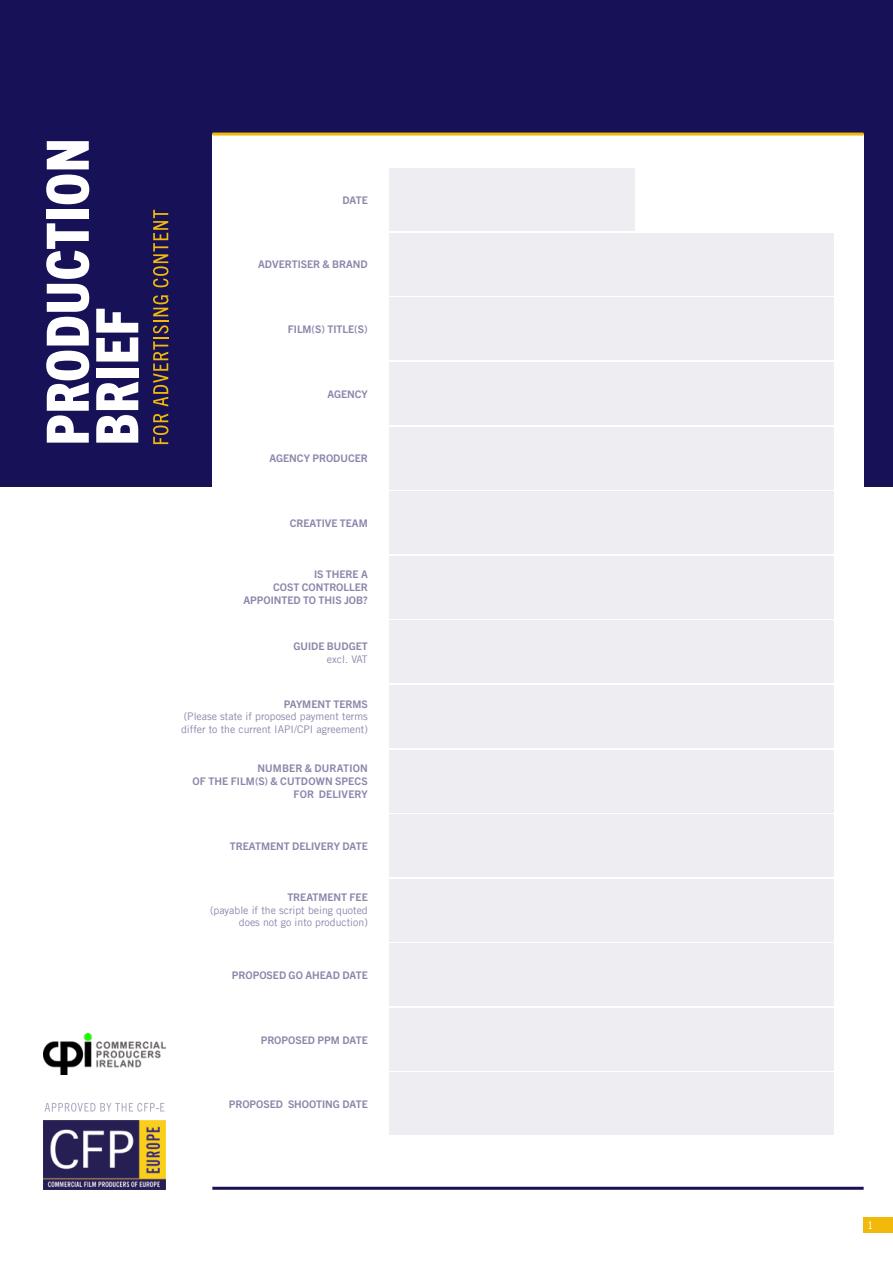
<style>
.page{position:relative;width:893px;height:1263px;background:#fff}
.page>*{position:absolute;margin:0;border:0;box-sizing:border-box;transform-origin:0 0}
.t1{font:700 10.5px/12.6px "Trade Gothic Next LT Pro";color:#8a87ab;text-align:right}
.t2{font:10.5px/12.6px "Trade Gothic LT";color:#8a87ab}
.t3{font:condensed 10.5px "Trade Gothic Next LT Pro";color:#fff}
</style>
<div class="page">
<svg style="left:45px;top:1103px;width:120px;height:9px"></svg>
<img style="left:44px;top:1121px;width:122px;height:68px">
<img style="left:44px;top:1034px;width:122px;height:41px">
<div style="left:1px;top:0;width:892px;height:487px;background:#171257"></div>
<div style="left:212px;top:134px;width:652px;height:1056px;background:#fff"></div>
<hr style="left:212px;top:133px;width:652px;height:3px;background:#f2b80a">
<div style="left:864px;top:1217px;width:29px;height:16px;background:#f2b80a"></div>
<div style="left:389px;top:169px;width:246px;height:62px;background:#ededf2"></div>
<div style="left:389px;top:233px;width:445px;height:63px;background:#ededf2"></div>
<div style="left:389px;top:298px;width:445px;height:62px;background:#ededf2"></div>
<svg style="left:46px;top:351px;width:43px;height:92px"></svg>
<svg style="left:46px;top:223px;width:43px;height:122px"></svg>
<div style="left:47px;top:209px;width:42px;height:10px;background:#fff"></div>
<svg style="left:46px;top:175px;width:43px;height:29px"></svg>
<svg style="left:47px;top:141px;width:42px;height:28px"></svg>
<svg style="left:96px;top:382px;width:42px;height:61px"></svg>
<div style="left:96px;top:368px;width:42px;height:10px;background:#fff"></div>
<svg style="left:96px;top:309px;width:42px;height:52px"></svg>
<svg style="left:153px;top:414px;width:15px;height:30px"></svg>
<svg style="left:153px;top:295px;width:15px;height:111px"></svg>
<svg style="left:153px;top:210px;width:15px;height:77px"></svg>
<hr style="left:212px;top:1187px;width:652px;height:3px;background:#171257">
<div style="left:389px;top:362px;width:445px;height:63px;background:#ededf2"></div>
<div style="left:389px;top:427px;width:445px;height:62px;background:#ededf2"></div>
<div style="left:389px;top:491px;width:445px;height:63px;background:#ededf2"></div>
<div style="left:389px;top:556px;width:445px;height:62px;background:#ededf2"></div>
<div style="left:389px;top:620px;width:445px;height:63px;background:#ededf2"></div>
<div style="left:389px;top:685px;width:445px;height:62px;background:#ededf2"></div>
<div style="left:389px;top:750px;width:445px;height:62px;background:#ededf2"></div>
<div style="left:389px;top:814px;width:445px;height:63px;background:#ededf2"></div>
<div style="left:389px;top:879px;width:445px;height:62px;background:#ededf2"></div>
<div style="left:389px;top:943px;width:445px;height:63px;background:#ededf2"></div>
<div style="left:389px;top:1008px;width:445px;height:62px;background:#ededf2"></div>
<div style="left:389px;top:1072px;width:445px;height:63px;background:#ededf2"></div>
<p class="t1" style="left:342px;top:193px;width:27px">DATE</p>
<p class="t1" style="left:258px;top:258px;width:111px">ADVERTISER &amp; BRAND</p>
<p class="t1" style="left:288px;top:322px;width:81px">FILM(S) TITLE(S)</p>
<p class="t1" style="left:327px;top:387px;width:42px">AGENCY</p>
<p class="t1" style="left:269px;top:451px;width:100px">AGENCY PRODUCER</p>
<p class="t1" style="left:290px;top:516px;width:79px">CREATIVE TEAM</p>
<p class="t1" style="left:243px;top:567px;width:126px">IS THERE A<br>COST CONTROLLER<br>APPOINTED TO THIS JOB?</p>
<p class="t1" style="left:294px;top:639px;width:76px">GUIDE BUDGET</p>
<p class="t2" style="left:327px;top:652px;width:42px">excl. VAT</p>
<p class="t1" style="left:284px;top:697px;width:86px">PAYMENT TERMS</p>
<p class="t2" style="left:181px;top:710px;width:188px">(Please state if proposed payment terms differ to the current IAPI/CPI agreement)</p>
<p class="t1" style="left:193px;top:761px;width:177px">NUMBER &amp; DURATION<br>OF THE FILM(S) &amp; CUTDOWN SPECS<br>FOR DELIVERY</p>
<p class="t1" style="left:230px;top:839px;width:139px">TREATMENT DELIVERY DATE</p>
<p class="t1" style="left:287px;top:890px;width:82px">TREATMENT FEE</p>
<p class="t2" style="left:210px;top:903px;width:159px;text-align:right">(payable if the script being quoted does not go into production)</p>
<p class="t1" style="left:232px;top:968px;width:138px">PROPOSED GO AHEAD DATE</p>
<p class="t1" style="left:261px;top:1033px;width:109px">PROPOSED PPM DATE</p>
<p class="t1" style="left:229px;top:1097px;width:141px">PROPOSED SHOOTING DATE</p>
<p class="t3" style="left:868px;top:1218px;width:6px">1</p>
</div>
